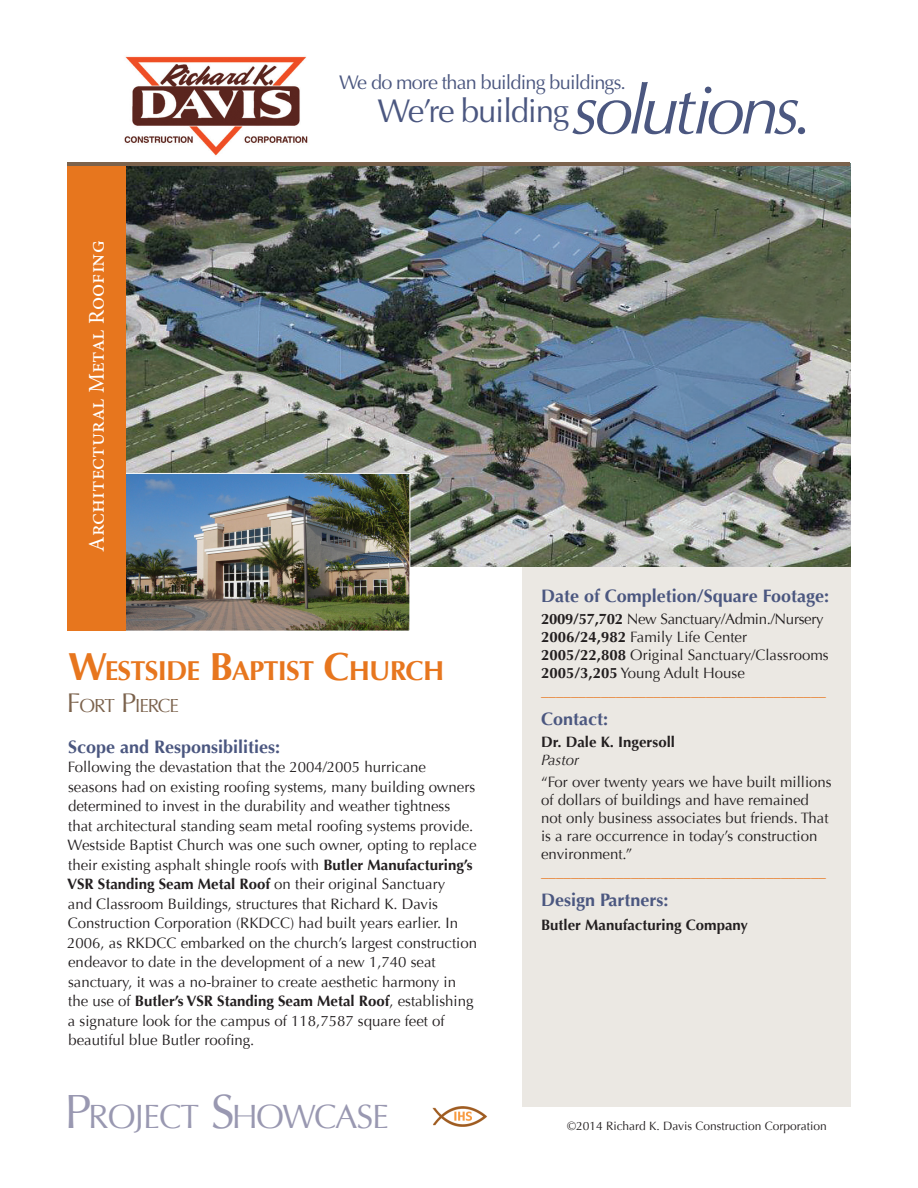
<style>
.page{position:relative;width:918px;height:1188px;background:#fff}
.page>*{position:absolute;margin:0;border:0;box-sizing:border-box;transform-origin:0 0}
.t1{font:33.6px "Optima";letter-spacing:-.03em;color:#9998b1}
.t2{font:33px "Optima";letter-spacing:-.04em;color:#4b5780}
.t3{font:700 27.3px "Optima";letter-spacing:-.03em;color:#e7761e}
.t4{font:22.5px "Minion Pro";color:#fff}
.t5{font:19.8px "Optima";letter-spacing:-.04em;color:#4b5780}
.Place{font:18.9px "Optima";letter-spacing:-.055em;color:#7b624c}
.Scope{font:700 18px "Optima";color:#4b5780}
.body_copy{font:15px/19.5px "Optima";color:#231f20}
.t6{font:15px "Optima";color:#e7761e}
.t7{font:700 15px "Optima";color:#231f20}
.body_copy-2{font:15px "Optima";letter-spacing:-.02em;color:#231f20}
.t8{font:italic 15px "Optima";color:#231f20}
.t9{font:12px "Optima";color:#231f20}
.s1{font-style:italic;font-size:69.3px}
.s2{font-size:39px}
.s3{font-size:27px}
.s4{font-weight:700}
.s5{font-size:48px}
</style>
<div class="page">
<img style="left:124px;top:56px;width:184px;height:100px">
<img style="left:432px;top:1106px;width:55px;height:21px">
<div style="left:522px;top:567px;width:328px;height:540px;background:#ebe8e3"></div>
<img style="left:126px;top:165px;width:724px;height:402px">
<img style="left:126px;top:473px;width:285px;height:158px">
<div style="left:68px;top:162px;width:58px;height:469px;background:#e7761e"></div>
<hr style="left:68px;top:162px;width:782px;height:3px;background:#7b624c">
<p class="t4" style="left:82px;top:552px;width:313px;rotate:-90deg">Architectural Metal Roofing</p>
<h3 class="t5" style="left:339px;top:71px;width:289px">We do more than building buildings.</h3>
<h2 class="t2" style="left:377px;top:92px;width:437px">We’re building<span class="s1">solutions.</span></h2>
<p class="t3" style="left:68px;top:655px;width:378px"><span class="s2">W</span>ESTSIDE <span class="s2">B</span>APTIST <span class="s2">C</span>HURCH</p>
<p class="Place" style="left:67px;top:695px;width:113px"><span class="s3">F</span>ORT <span class="s3">P</span>IERCE</p>
<p class="Scope" style="left:68px;top:736px;width:214px">Scope and Responsibilities:</p>
<p class="body_copy" style="left:67px;top:758px;width:411px">Following the devastation that the 2004/2005 hurricane seasons had on existing roofing systems, many building owners determined to invest in the durability and weather tightness that architectural standing seam metal roofing systems provide.<br>Westside Baptist Church was one such owner, opting to replace their existing asphalt shingle roofs with <span class="s4">Butler Manufacturing’s VSR Standing Seam Metal Roof</span> on their original Sanctuary<br>and Classroom Buildings, structures that Richard K. Davis Construction Corporation (RKDCC) had built years earlier. In 2006, as RKDCC embarked on the church’s largest construction endeavor to date in the development of a new 1,740 seat sanctuary, it was a no-brainer to create aesthetic harmony in the use of <span class="s4">Butler’s VSR Standing Seam Metal Roof</span>, establishing a signature look for the campus of 118,7587 square feet of beautiful blue Butler roofing.</p>
<h1 class="t1" style="left:64px;top:1097px;width:326px"><span class="s5">P</span>ROJECT <span class="s5">S</span>HOWCASE</h1>
<p class="Scope" style="left:541px;top:585px;width:289px">Date of Completion/Square Footage:</p>
<p class="body_copy-2" style="left:541px;top:610px;width:284px"><span class="s4">2009/57,702</span> New Sanctuary/Admin./Nursery</p>
<p class="body_copy" style="left:541px;top:628px;width:207px"><span class="s4">2006/24,982</span> Family Life Center</p>
<p class="body_copy" style="left:541px;top:646px;width:289px"><span class="s4">2005/22,808</span> Original Sanctuary/Classrooms</p>
<p class="body_copy" style="left:541px;top:664px;width:205px"><span class="s4">2005/3,205</span> Young Adult House</p>
<p class="t6" style="left:541px;top:682px;width:286px">______________________________________</p>
<p class="Scope" style="left:541px;top:708px;width:69px">Contact:</p>
<p class="t7" style="left:541px;top:733px;width:135px">Dr. Dale K. Ingersoll</p>
<p class="t8" style="left:541px;top:751px;width:40px">Pastor</p>
<p class="body_copy" style="left:541px;top:773px;width:292px;line-height:18px">“For over twenty years we have built millions of dollars of buildings and have remained not only business associates but friends. That is a rare occurrence in today’s construction environment.”</p>
<p class="t6" style="left:541px;top:863px;width:286px">______________________________________</p>
<p class="Scope" style="left:541px;top:889px;width:129px">Design Partners:</p>
<p class="t7" style="left:541px;top:916px;width:209px">Butler Manufacturing Company</p>
<p class="t9" style="left:567px;top:1119px;width:261px">©2014 Richard K. Davis Construction Corporation</p>
</div>
